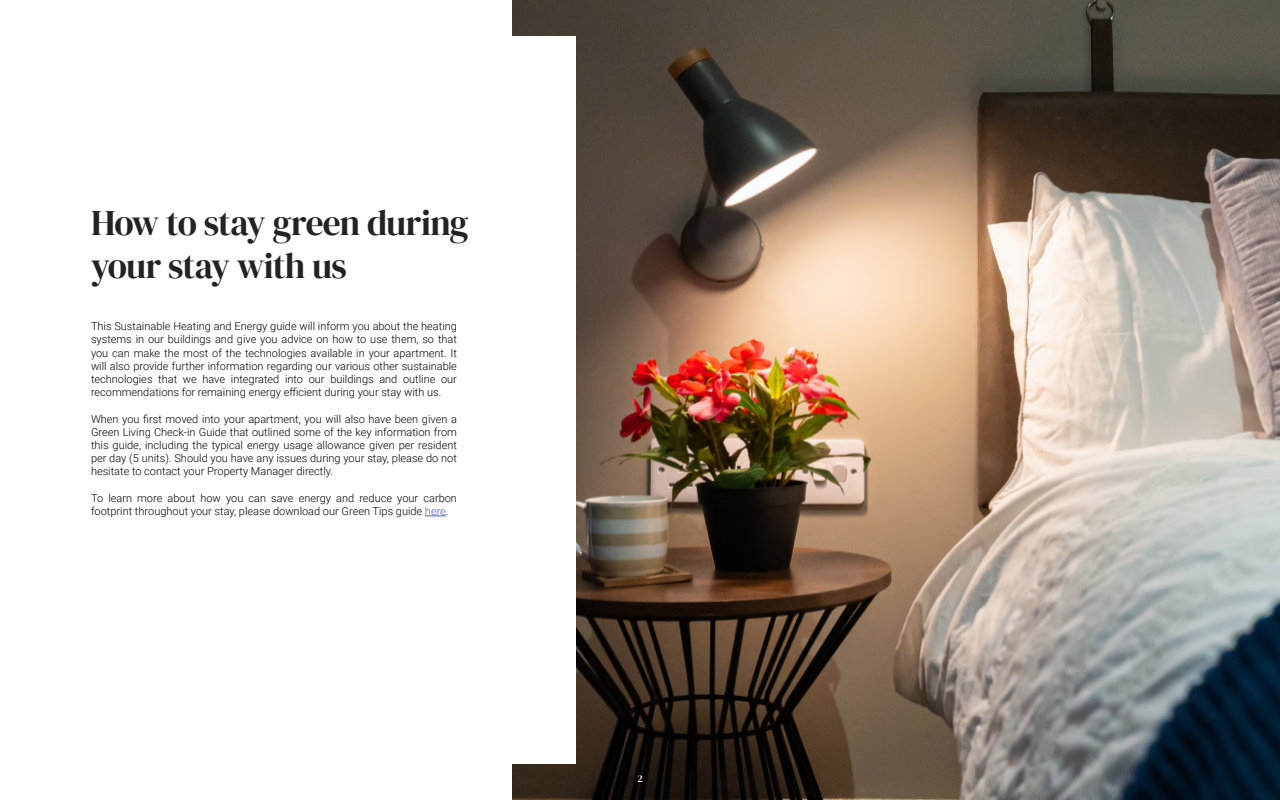
<style>
.page{position:relative;width:1280px;height:800px;background:#fff}
.page>*{position:absolute;margin:0;border:0;box-sizing:border-box;transform-origin:0 0}
.t1{font:36px/43.2px "DM Serif Display";letter-spacing:-.03em;color:#232323}
.t2{font:300 11px/13.2px "Roboto";color:#000;text-align:justify}
.t3{font:10px "DM Serif Display";color:#fff}
.s1{color:#4f5cd6}
</style>
<div class="page">
<img style="left:512px;top:0;width:768px;height:800px">
<div style="left:120px;top:36px;width:456px;height:728px;background:#fff"></div>
<svg style="left:425px;top:516px;width:21px;height:1px"></svg>
<h1 class="t1" style="left:91px;top:202px;width:379px">How to stay green during your stay with us</h1>
<p class="t2" style="left:91px;top:319px;width:368px">This Sustainable Heating and Energy guide will inform you about the heating systems in our buildings and give you advice on how to use them, so that you can make the most of the technologies available in your apartment. It will also provide further information regarding our various other sustainable technologies that we have integrated into our buildings and outline our recommendations for remaining energy efficient during your stay with us.</p>
<p class="t2" style="left:91px;top:412px;width:368px">When you first moved into your apartment, you will also have been given a Green Living Check-in Guide that outlined some of the key information from this guide, including the typical energy usage allowance given per resident per day (5 units). Should you have any issues during your stay, please do not hesitate to contact your Property Manager directly.</p>
<p class="t2" style="left:91px;top:491px;width:367px">To learn more about how you can save energy and reduce your carbon footprint throughout your stay, please download our Green Tips guide <span class="s1">here</span>.</p>
<p class="t3" style="left:637px;top:773px;width:7px">2</p>
</div>
